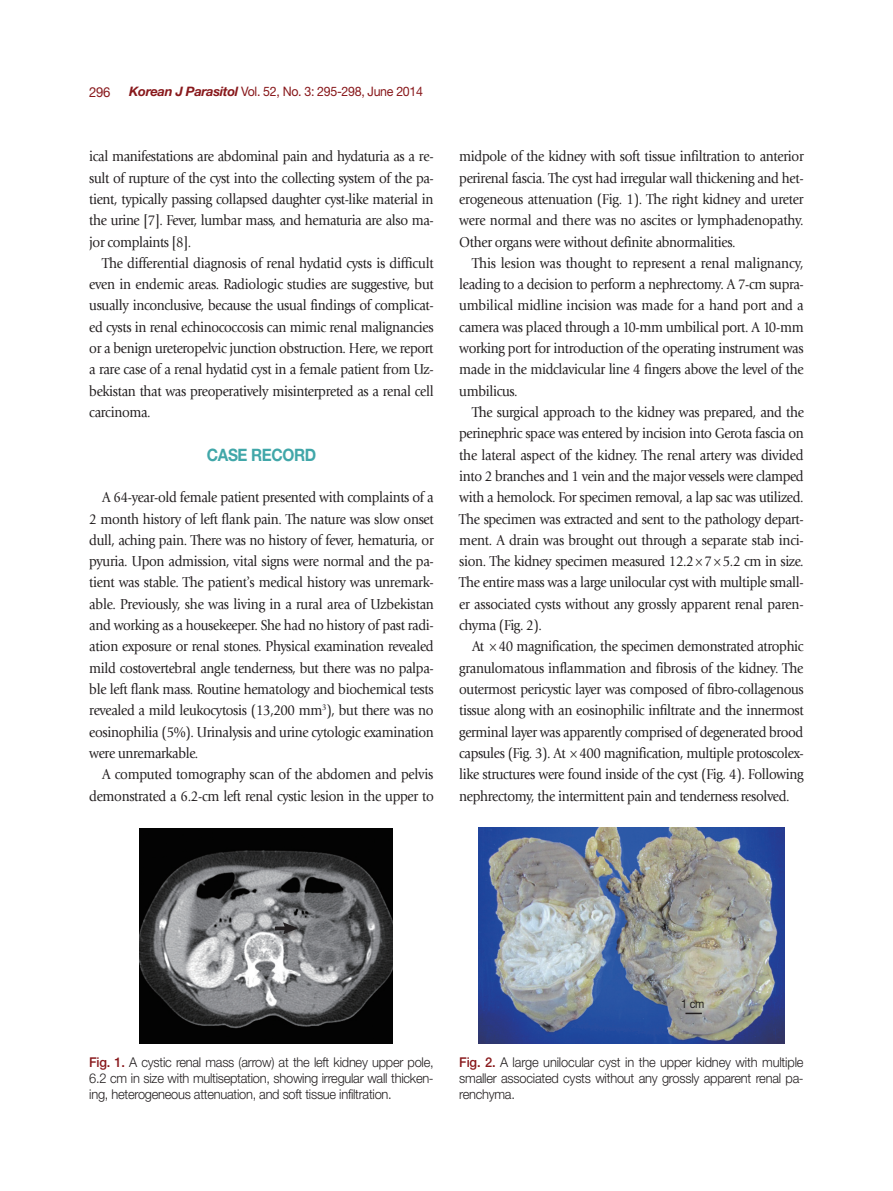
<style>
.page{position:relative;width:893px;height:1191px;background:#fff}
.page>*{position:absolute;margin:0;border:0;box-sizing:border-box;transform-origin:0 0}
.본문_대제목{font:700 17.1px "Helvetica Neue LT Std";letter-spacing:-.025em;color:#41a7a9;scale:.9 1}
.본문{font:15px/21.3px "Giovanni Std";letter-spacing:-.025em;color:#231f20;text-align:justify;scale:.9 1}
.하시라{font:13.8px "Helvetica Neue LT Std";color:#88181b;scale:.95 1}
.표_제목__그림_설명{font:300 13.5px/16.2px "Helvetica Neue LT Std";letter-spacing:-.02em;color:#231f20;text-align:justify;scale:.95 1}
.하시라-2{font:13.05px "Helvetica Neue LT Std";letter-spacing:-.025em;color:#88181b;scale:.95 1}
.그림_지문_8pt{font:12px "Helvetica Neue LT Std";color:#231f20;scale:.9 1}
.s1{font-weight:700;font-style:italic}
.s2{font-family:"Minion Pro"}
.s3{font-weight:500;color:#88181b}
</style>
<div class="page">
<img style="left:139px;top:828px;width:253px;height:215px">
<svg style="left:282px;top:921px;width:16px;height:14px"></svg>
<svg style="left:275px;top:926px;width:13px;height:4px"></svg>
<img style="left:478px;top:827px;width:306px;height:216px">
<svg style="left:685px;top:1012px;width:17px;height:2px"></svg>
<p class="하시라" style="left:89px;top:83px;width:24px">296</p>
<p class="하시라-2" style="left:129px;top:84px;width:311px"><span class="s1">Korean J Parasitol</span> Vol. 52, No. 3: 295-298, June 2014</p>
<p class="본문" style="left:89px;top:146px;width:384px">ical manifestations are abdominal pain and hydaturia as a re&shy;sult of rupture of the cyst into the collecting system of the pa&shy;tient, typically passing collapsed daughter cyst-like material in the urine [7]. Fever, lumbar mass, and hematuria are also ma&shy;jor complaints [8].</p>
<p class="본문" style="left:89px;top:252px;width:384px;text-indent:13px">The differential diagnosis of renal hydatid cysts is difficult even in endemic areas. Radiologic studies are suggestive, but usually inconclusive, because the usual findings of complicat&shy;ed cysts in renal echinococcosis can mimic renal malignancies or a benign ureteropelvic junction obstruction. Here, we report a rare case of a renal hydatid cyst in a female patient from Uz&shy;bekistan that was preoperatively misinterpreted as a renal cell carcinoma.</p>
<p class="본문_대제목" style="left:207px;top:445px;width:123px">CASE RECORD</p>
<p class="본문" style="left:89px;top:487px;width:384px;text-indent:13px">A 64-year-old female patient presented with complaints of a 2 month history of left flank pain. The nature was slow onset dull, aching pain. There was no history of fever, hematuria, or pyuria. Upon admission, vital signs were normal and the pa&shy;tient was stable. The patient<span class="s2">’</span>s medical history was unremark&shy;able. Previously, she was living in a rural area of Uzbekistan and working as a housekeeper. She had no history of past radi&shy;ation exposure or renal stones. Physical examination revealed mild costovertebral angle tenderness, but there was no palpa&shy;ble left flank mass. Routine hematology and biochemical tests revealed a mild leukocytosis (13,200 mm<sup>3</sup>), but there was no eosinophilia (5%). Urinalysis and urine cytologic examination were unremarkable.</p>
<p class="본문" style="left:89px;top:764px;width:384px;text-align:right">A computed tomography scan of the abdomen and pelvis demonstrated a 6.2-cm left renal cystic lesion in the upper to</p>
<p class="본문" style="left:459px;top:146px;width:384px">midpole of the kidney with soft tissue infiltration to anterior perirenal fascia. The cyst had irregular wall thickening and het&shy;erogeneous attenuation (Fig. 1). The right kidney and ureter were normal and there was no ascites or lymphadenopathy.<br>Other organs were without definite abnormalities.</p>
<p class="본문" style="left:459px;top:252px;width:384px;text-indent:13px">This lesion was thought to represent a renal malignancy, leading to a decision to perform a nephrectomy. A 7-cm supra&shy;umbilical midline incision was made for a hand port and a camera was placed through a 10-mm umbilical port. A 10-mm working port for introduction of the operating instrument was made in the midclavicular line 4 fingers above the level of the umbilicus.</p>
<p class="본문" style="left:459px;top:401px;width:384px;text-indent:13px">The surgical approach to the kidney was prepared, and the perinephric space was entered by incision into Gerota fascia on the lateral aspect of the kidney. The renal artery was divided into 2 branches and 1 vein and the major vessels were clamped with a hemolock. For specimen removal, a lap sac was utilized.<br>The specimen was extracted and sent to the pathology depart&shy;ment. A drain was brought out through a separate stab inci&shy;sion. The kidney specimen measured 12.2<span class="s2">×</span>7<span class="s2">×</span>5.2 cm in size.<br>The entire mass was a large unilocular cyst with multiple small&shy;er associated cysts without any grossly apparent renal paren&shy;chyma (Fig. 2).</p>
<p class="본문" style="left:459px;top:636px;width:384px;text-indent:13px">At <span class="s2">×</span>40 magnification, the specimen demonstrated atrophic granulomatous inflammation and fibrosis of the kidney. The outermost pericystic layer was composed of fibro-collagenous tissue along with an eosinophilic infiltrate and the innermost germinal layer was apparently comprised of degenerated brood capsules (Fig. 3). At <span class="s2">×</span>400 magnification, multiple protoscolex&shy;like structures were found inside of the cyst (Fig. 4). Following nephrectomy, the intermittent pain and tenderness resolved.</p>
<p class="그림_지문_8pt" style="left:681px;top:996px;width:27px">1 cm</p>
<p class="표_제목__그림_설명" style="left:89px;top:1053px;width:364px"><span class="s3">Fig. 1.</span> A cystic renal mass (arrow) at the left kidney upper pole, 6.2 cm in size with multiseptation, showing irregular wall thicken&shy;ing, heterogeneous attenuation, and soft tissue infiltration.</p>
<p class="표_제목__그림_설명" style="left:459px;top:1053px;width:364px"><span class="s3">Fig. 2.</span> A large unilocular cyst in the upper kidney with multiple smaller associated cysts without any grossly apparent renal pa&shy;renchyma.</p>
</div>
